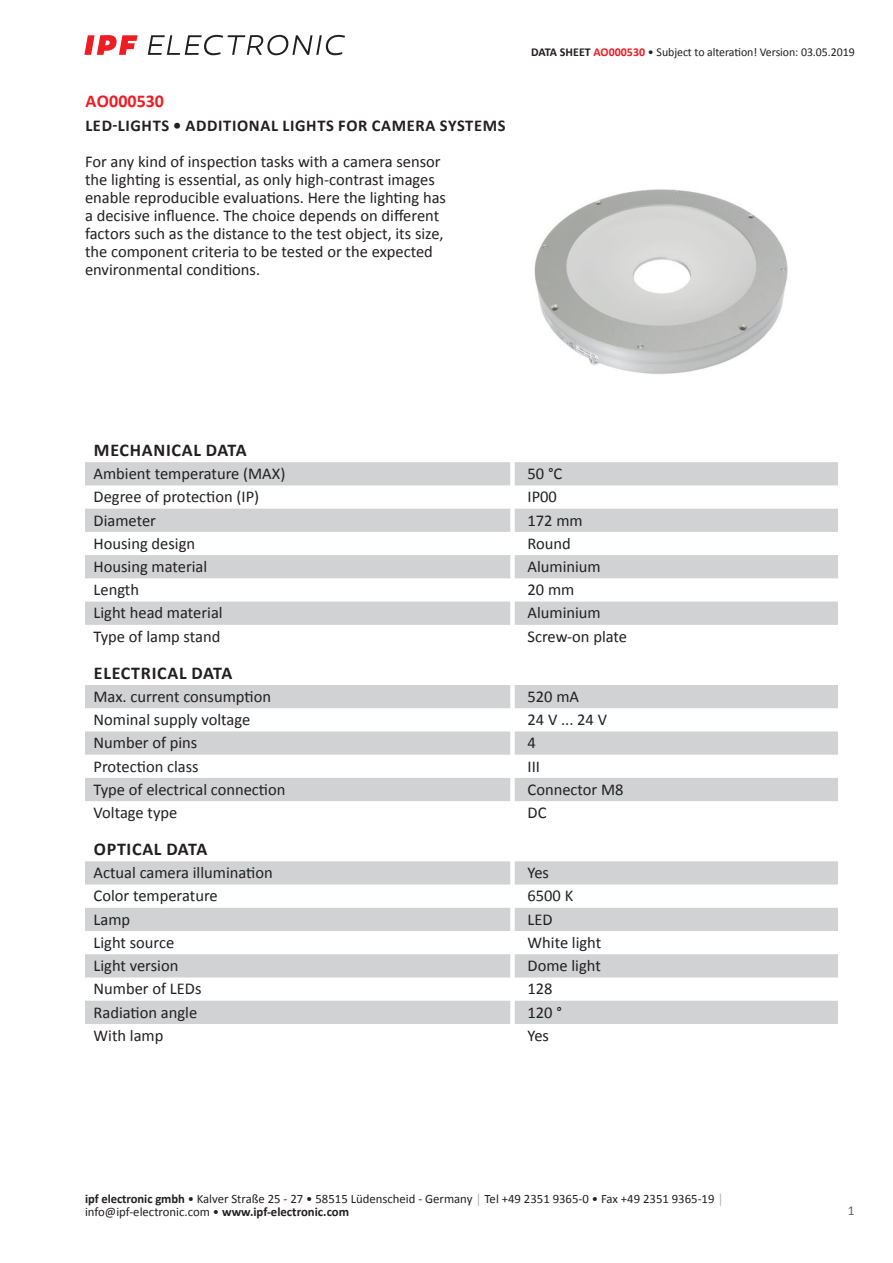
<style>
.page{position:relative;width:893px;height:1263px;background:#fff}
.page>*{position:absolute;margin:0;border:0;box-sizing:border-box;transform-origin:0 0}
.t1{font:700 18px "Calibri";letter-spacing:.04em;color:#231f20}
.t2{font:700 18px "Calibri";color:#ee1d23}
.t3{font:16.5px/18px "Calibri";color:#231f20}
.t4{font:700 16.5px "Calibri";letter-spacing:.04em;color:#231f20}
.t5{font:13.5px "Calibri";color:#636366}
.t6{font:12.75px/12.6px "Calibri";color:#231f20}
.t7{font:12px "Calibri";letter-spacing:-.005em;color:#231f20}
.s1{font-weight:700}
.s2{font-weight:700;color:#ee1d23}
.s3{color:#a8a9ad}
</style>
<div class="page">
<svg style="left:148px;top:35px;width:197px;height:20px"></svg>
<svg style="left:84px;top:35px;width:54px;height:20px"></svg>
<svg style="left:85px;top:462px;width:753px;height:163px;fill:#d1d2d4"></svg>
<svg style="left:85px;top:685px;width:753px;height:116px;fill:#d1d2d4"></svg>
<svg style="left:85px;top:861px;width:753px;height:163px;fill:#d1d2d4"></svg>
<img style="left:534px;top:189px;width:254px;height:185px">
<p class="t2" style="left:85px;top:88px;width:80px">AO000530</p>
<p class="t4" style="left:85px;top:114px;width:422px">LED-LIGHTS • ADDITIONAL LIGHTS FOR CAMERA SYSTEMS</p>
<p class="t3" style="left:85px;top:152px;width:362px">For any kind of inspection tasks with a camera sensor the lighting is essential, as only high-contrast images enable reproducible evaluations. Here the lighting has a decisive influence. The choice depends on different factors such as the distance to the test object, its size, the component criteria to be tested or the expected environmental conditions.</p>
<p class="t7" style="left:531px;top:44px;width:325px"><span class="s1">DATA SHEET</span> <span class="s2">AO000530</span> • Subject to alteration! Version: 03.05.2019</p>
<p class="t1" style="left:94px;top:437px;width:154px">MECHANICAL DATA</p>
<p class="t3" style="left:94px;top:464px;width:193px">Ambient temperature (MAX)</p>
<p class="t3" style="left:527px;top:464px;width:36px">50 °C</p>
<p class="t3" style="left:94px;top:487px;width:167px">Degree of protection (IP)</p>
<p class="t3" style="left:527px;top:487px;width:31px">IP00</p>
<p class="t3" style="left:94px;top:511px;width:64px">Diameter</p>
<p class="t3" style="left:527px;top:511px;width:57px">172 mm</p>
<p class="t3" style="left:94px;top:534px;width:103px">Housing design</p>
<p class="t3" style="left:527px;top:534px;width:45px">Round</p>
<p class="t3" style="left:94px;top:557px;width:115px">Housing material</p>
<p class="t3" style="left:527px;top:557px;width:75px">Aluminium</p>
<p class="t3" style="left:94px;top:580px;width:47px">Length</p>
<p class="t3" style="left:527px;top:580px;width:48px">20 mm</p>
<p class="t3" style="left:94px;top:603px;width:131px">Light head material</p>
<p class="t3" style="left:527px;top:603px;width:75px">Aluminium</p>
<p class="t3" style="left:94px;top:627px;width:128px">Type of lamp stand</p>
<p class="t3" style="left:527px;top:627px;width:101px">Screw-on plate</p>
<p class="t1" style="left:94px;top:660px;width:140px">ELECTRICAL DATA</p>
<p class="t3" style="left:94px;top:687px;width:179px">Max. current consumption</p>
<p class="t3" style="left:527px;top:687px;width:53px">520 mA</p>
<p class="t3" style="left:94px;top:710px;width:158px">Nominal supply voltage</p>
<p class="t3" style="left:527px;top:710px;width:81px">24 V ... 24 V</p>
<p class="t3" style="left:94px;top:733px;width:105px">Number of pins</p>
<p class="t3" style="left:527px;top:733px;width:10px">4</p>
<p class="t3" style="left:94px;top:757px;width:107px">Protection class</p>
<p class="t3" style="left:527px;top:757px;width:14px">III</p>
<p class="t3" style="left:94px;top:780px;width:193px">Type of electrical connection</p>
<p class="t3" style="left:527px;top:780px;width:98px">Connector M8</p>
<p class="t3" style="left:94px;top:803px;width:85px">Voltage type</p>
<p class="t3" style="left:527px;top:803px;width:20px">DC</p>
<p class="t1" style="left:94px;top:836px;width:115px">OPTICAL DATA</p>
<p class="t3" style="left:94px;top:863px;width:181px">Actual camera illumination</p>
<p class="t3" style="left:527px;top:863px;width:23px">Yes</p>
<p class="t3" style="left:94px;top:886px;width:126px">Color temperature</p>
<p class="t3" style="left:527px;top:886px;width:47px">6500 K</p>
<p class="t3" style="left:94px;top:910px;width:38px">Lamp</p>
<p class="t3" style="left:527px;top:910px;width:27px">LED</p>
<p class="t3" style="left:94px;top:933px;width:82px">Light source</p>
<p class="t3" style="left:527px;top:933px;width:75px">White light</p>
<p class="t3" style="left:94px;top:956px;width:86px">Light version</p>
<p class="t3" style="left:527px;top:956px;width:75px">Dome light</p>
<p class="t3" style="left:94px;top:979px;width:109px">Number of LEDs</p>
<p class="t3" style="left:527px;top:979px;width:27px">128</p>
<p class="t3" style="left:94px;top:1003px;width:105px">Radiation angle</p>
<p class="t3" style="left:527px;top:1003px;width:36px">120 °</p>
<p class="t3" style="left:94px;top:1026px;width:71px">With lamp</p>
<p class="t3" style="left:527px;top:1026px;width:23px">Yes</p>
<p class="t6" style="left:85px;top:1192px;width:640px"><span class="s1">ipf electronic gmbh</span> • Kalver Straße 25 - 27 • 58515 Lüdenscheid - Germany <span class="s3">│</span> Tel +49 2351 9365-0 • Fax +49 2351 9365-19 <span class="s3">│ </span>info@ipf-electronic.com • <span class="s1">www.ipf-electronic.com</span></p>
<p class="t5" style="left:848px;top:1201px;width:8px">1</p>
</div>
